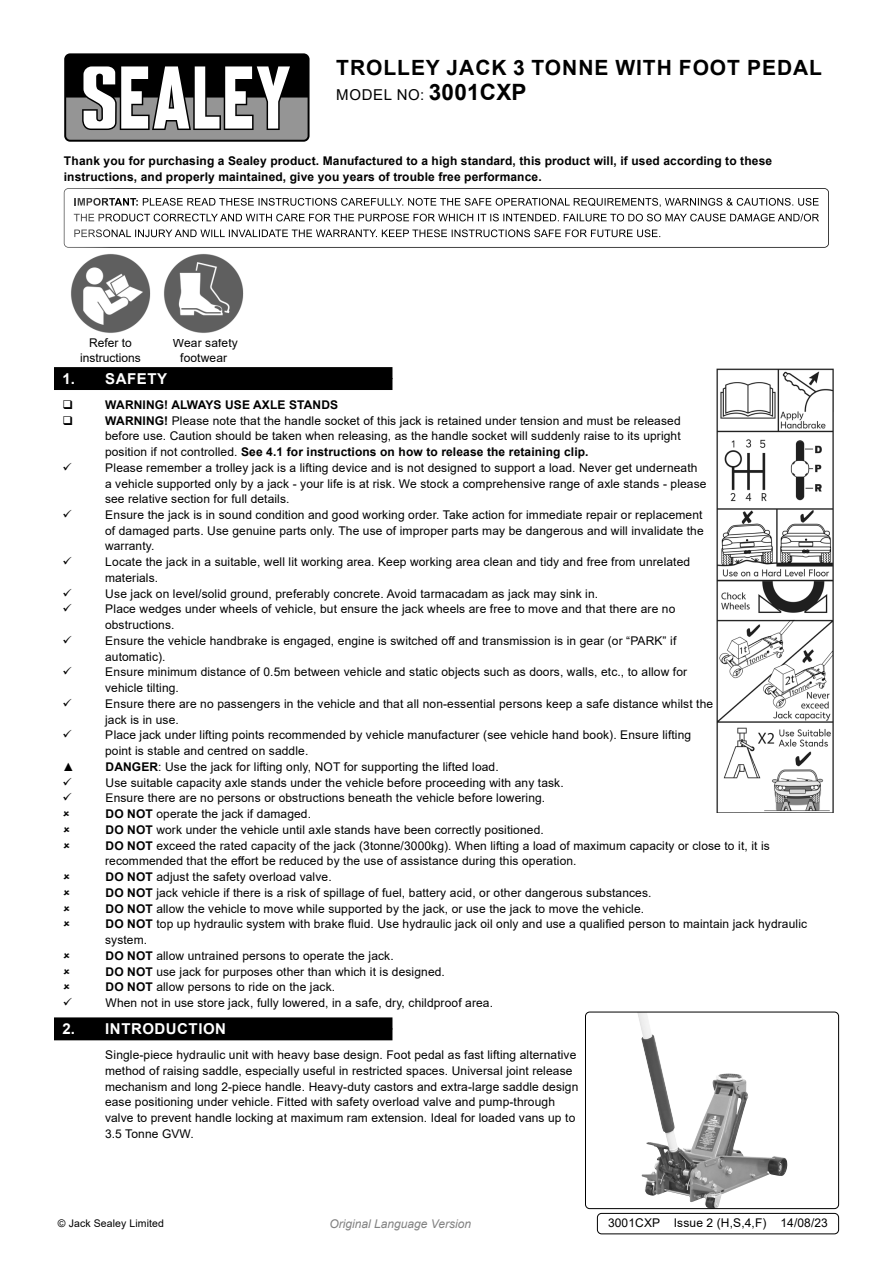
<style>
.page{position:relative;width:893px;height:1263px;background:#fff}
.page>*{position:absolute;margin:0;border:0;box-sizing:border-box;transform-origin:0 0}
.t1{font:700 21px "Arial";letter-spacing:.045em;color:#000}
.t2{font:700 15px "Arial";letter-spacing:.035em;color:#fff}
.t3{font:15px "Arial";letter-spacing:.045em;color:#000}
.t4{font:12px/15.8px "Arial";letter-spacing:.01em;color:#000}
.t5{font:700 12px/15.8px "Arial";letter-spacing:.01em;color:#000}
.t6{font:italic 12px "Arial";color:#818181}
.t7{font:10.5px "Arial";letter-spacing:.01em;color:#000}
.s1{font-weight:700;font-size:22.5px}
.s2{font-weight:700}
</style>
<div class="page">
<div style="left:64px;top:53px;width:246px;height:89px;background:#000;border-radius:6px"></div>
<svg style="left:66px;top:66px;width:242px;height:74px"></svg>
<img style="left:64px;top:188px;width:765px;height:60px">
<div style="left:54px;top:378px;width:338px;height:12px;background:#000"></div>
<div style="left:54px;top:367px;width:338px;height:12px;background:#000"></div>
<div style="left:54px;top:1028px;width:338px;height:12px;background:#000"></div>
<div style="left:54px;top:1017px;width:338px;height:12px;background:#000"></div>
<img style="left:71px;top:254px;width:80px;height:79px">
<img style="left:164px;top:254px;width:80px;height:79px">
<img style="left:638px;top:1014px;width:65px;height:188px">
<div style="left:585px;top:1012px;width:254px;height:197px;border:1px solid #000;border-radius:4px"></div>
<img style="left:717px;top:368px;width:117px;height:445px">
<div style="left:597px;top:1213px;width:242px;height:21px;border:1px solid #000;border-radius:4px"></div>
<h1 class="t1" style="left:336px;top:52px;width:487px">TROLLEY JACK 3 TONNE WITH FOOT PEDAL</h1>
<p class="t3" style="left:336px;top:85px;width:192px">MODEL NO: <span class="s1">3001CXP</span></p>
<p class="t5" style="left:64px;top:153px;width:710px">Thank you for purchasing a Sealey product. Manufactured to a high standard, this product will, if used according to these instructions, and properly maintained, give you years of trouble free performance.</p>
<p class="t4" style="left:80px;top:336px;width:62px;line-height:14.4px;text-align:center">Refer to instructions</p>
<p class="t4" style="left:173px;top:336px;width:67px;line-height:14.4px;text-align:center">Wear safety footwear</p>
<p class="t2" style="left:63px;top:368px;width:106px">1. SAFETY</p>
<p class="t4" style="left:105px;top:397px;width:577px"><span class="s2">WARNING! ALWAYS USE AXLE STANDS<br>WARNING!</span> Please note that the handle socket of this jack is retained under tension and must be released before use. Caution should be taken when releasing, as the handle socket will suddenly raise to its upright position if not controlled. <span class="s2">See 4.1 for instructions on how to release the retaining clip.</span></p>
<p class="t4" style="left:105px;top:460px;width:603px">Please remember a trolley jack is a lifting device and is not designed to support a load. Never get underneath a vehicle supported only by a jack - your life is at risk. We stock a comprehensive range of axle stands - please see relative section for full details.</p>
<p class="t4" style="left:105px;top:507px;width:600px;text-align:justify">Ensure the jack is in sound condition and good working order. Take action for immediate repair or replacement of damaged parts. Use genuine parts only. The use of improper parts may be dangerous and will invalidate the warranty.</p>
<p class="t4" style="left:105px;top:554px;width:587px">Locate the jack in a suitable, well lit working area. Keep working area clean and tidy and free from unrelated materials.</p>
<p class="t4" style="left:105px;top:585px;width:494px">Use jack on level/solid ground, preferably concrete. Avoid tarmacadam as jack may sink in.</p>
<p class="t4" style="left:105px;top:601px;width:572px">Place wedges under wheels of vehicle, but ensure the jack wheels are free to move and that there are no obstructions.</p>
<p class="t4" style="left:105px;top:633px;width:573px">Ensure the vehicle handbrake is engaged, engine is switched off and transmission is in gear (or “PARK” if automatic).</p>
<p class="t4" style="left:105px;top:664px;width:584px">Ensure minimum distance of 0.5m between vehicle and static objects such as doors, walls, etc., to allow for vehicle tilting.</p>
<p class="t4" style="left:105px;top:696px;width:610px">Ensure there are no passengers in the vehicle and that all non-essential persons keep a safe distance whilst the jack is in use.</p>
<p class="t4" style="left:105px;top:727px;width:588px">Place jack under lifting points recommended by vehicle manufacturer (see vehicle hand book). Ensure lifting point is stable and centred on saddle.</p>
<p class="t4" style="left:63px;top:759px;width:13px">▲</p>
<p class="t4" style="left:105px;top:759px;width:395px"><span class="s2">DANGER</span>: Use the jack for lifting only, NOT for supporting the lifted load.</p>
<p class="t4" style="left:105px;top:774px;width:460px">Use suitable capacity axle stands under the vehicle before proceeding with any task.</p>
<p class="t4" style="left:105px;top:790px;width:703px">Ensure there are no persons or obstructions beneath the vehicle before lowering.<br><span class="s2">DO NOT</span> operate the jack if damaged.<br><span class="s2">DO NOT</span> work under the vehicle until axle stands have been correctly positioned.<br><span class="s2">DO NOT</span> exceed the rated capacity of the jack (3tonne/3000kg). When lifting a load of maximum capacity or close to it, it is recommended that the effort be reduced by the use of assistance during this operation.<br><span class="s2">DO NOT</span> adjust the safety overload valve.<br><span class="s2">DO NOT</span> jack vehicle if there is a risk of spillage of fuel, battery acid, or other dangerous substances.<br><span class="s2">DO NOT</span> allow the vehicle to move while supported by the jack, or use the jack to move the vehicle.<br><span class="s2">DO NOT</span> top up hydraulic system with brake fluid. Use hydraulic jack oil only and use a qualified person to maintain jack hydraulic system.<br><span class="s2">DO NOT</span> allow untrained persons to operate the jack.<br><span class="s2">DO NOT</span> use jack for purposes other than which it is designed.<br><span class="s2">DO NOT</span> allow persons to ride on the jack.</p>
<p class="t4" style="left:105px;top:995px;width:389px">When not in use store jack, fully lowered, in a safe, dry, childproof area.</p>
<p class="t2" style="left:63px;top:1018px;width:165px">2. INTRODUCTION</p>
<p class="t4" style="left:105px;top:1047px;width:475px">Single-piece hydraulic unit with heavy base design. Foot pedal as fast lifting alternative method of raising saddle, especially useful in restricted spaces. Universal joint release mechanism and long 2-piece handle. Heavy-duty castors and extra-large saddle design ease positioning under vehicle. Fitted with safety overload valve and pump-through valve to prevent handle locking at maximum ram extension. Ideal for loaded vans up to 3.5 Tonne GVW.</p>
<p class="t7" style="left:58px;top:1216px;width:108px">© Jack Sealey Limited</p>
<p class="t6" style="left:330px;top:1216px;width:143px">Original Language Version</p>
<p class="t4" style="left:608px;top:1214px;width:221px">3001CXP Issue 2 (H,S,4,F) 14/08/23</p>
</div>
